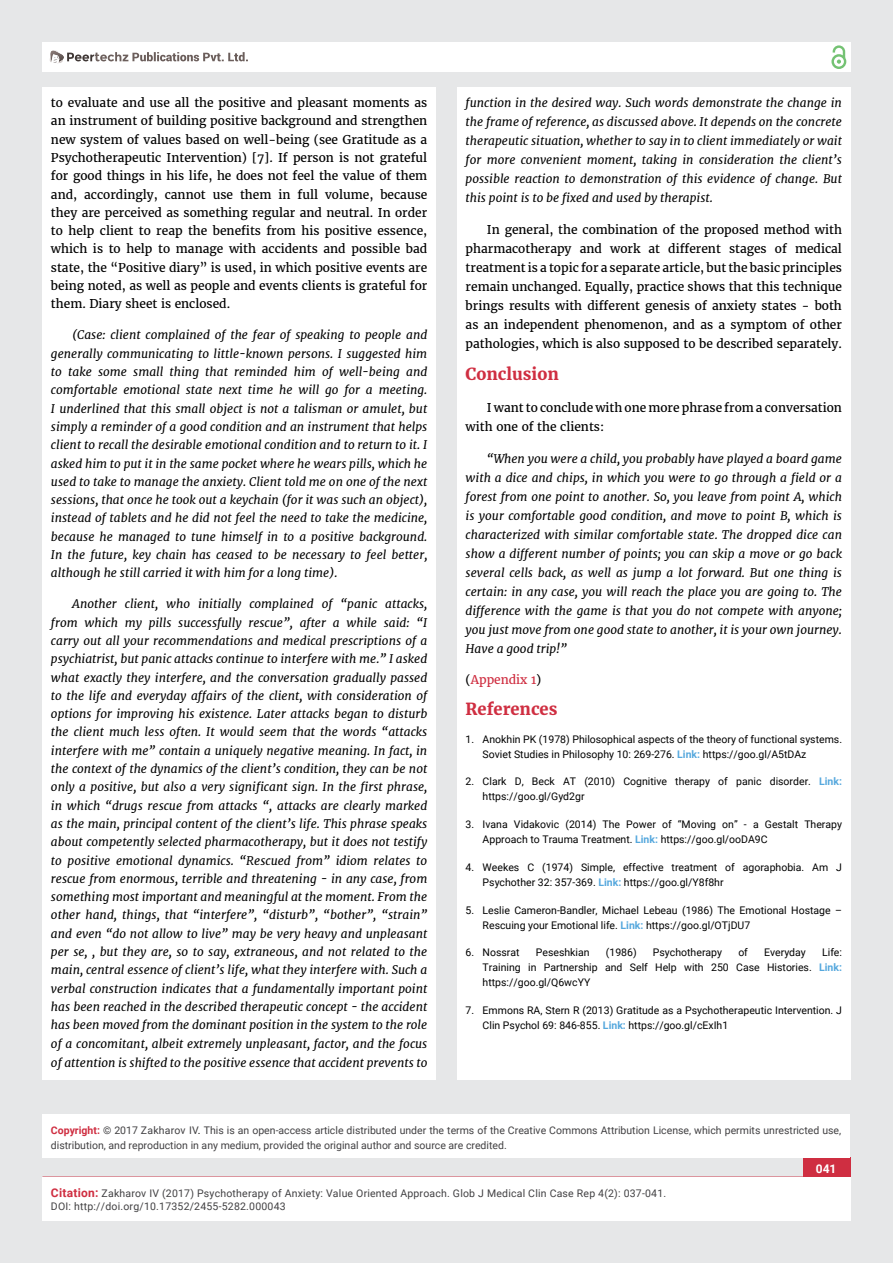
<style>
.page{position:relative;width:893px;height:1263px;background:#e6e7e8}
.page>*{position:absolute;margin:0;border:0;box-sizing:border-box;transform-origin:0 0}
.t1{font:700 16.5px "Merriweather";color:#cf2e41}
.t2{font:italic 12px/18.3px "Merriweather";color:#000;text-align:justify}
.t3{font:12px/18.3px "Merriweather";color:#000;text-align:justify}
.t4{font:12px "Merriweather";color:#cf2e41}
.t5{font:700 12px "Roboto";color:#fff}
.t6{font:10.5px/15px "Roboto";color:#000}
.t7{font:10.5px/15px "Roboto";color:#414042}
.t8{font:10.5px/13.5px "Roboto";letter-spacing:.02em;color:#414042}
.s1{color:#000}
.s2{font-weight:700;color:#56a8dd}
.s3{font-weight:700;color:#cf2e41}
.s4{color:#0e0e0e}
.s5{font-weight:700;font-size:12px;color:#cf2e41}
</style>
<div class="page">
<div style="left:42px;top:43px;width:808px;height:29px;background:#fff"></div>
<div style="left:831px;top:54px;width:15px;height:15px;border:2px solid #74c273;border-radius:50%"></div>
<svg style="left:831px;top:45px;width:15px;height:19px"></svg>
<div style="left:803px;top:1157px;width:47px;height:55px;background:#cf2e41"></div>
<svg style="left:49px;top:50px;width:199px;height:14px"></svg>
<div style="left:42px;top:1177px;width:809px;height:43px;background:#fff"></div>
<div style="left:42px;top:87px;width:394px;height:992px;background:#fff"></div>
<div style="left:457px;top:87px;width:393px;height:992px;background:#fff"></div>
<div style="left:42px;top:1115px;width:808px;height:43px;background:#fff"></div>
<p class="t3" style="left:51px;top:94px;width:378px">to evaluate and use all the positive and pleasant moments as an instrument of building positive background and strengthen new system of values based on well-being (see Gratitude as a Psychotherapeutic Intervention) [7]. If person is not grateful for good things in his life, he does not feel the value of them and, accordingly, cannot use them in full volume, because they are perceived as something regular and neutral. In order to help client to reap the benefits from his positive essence, which is to help to manage with accidents and possible bad state, the “Positive diary” is used, in which positive events are being noted, as well as people and events clients is grateful for them. Diary sheet is enclosed.</p>
<p class="t2" style="left:51px;top:326px;width:378px;text-indent:21px">(Case: client complained of the fear of speaking to people and generally communicating to little-known persons. I suggested him to take some small thing that reminded him of well-being and comfortable emotional state next time he will go for a meeting.<br>I underlined that this small object is not a talisman or amulet, but simply a reminder of a good condition and an instrument that helps client to recall the desirable emotional condition and to return to it. I asked him to put it in the same pocket where he wears pills, which he used to take to manage the anxiety. Client told me on one of the next sessions, that once he took out a keychain (for it was such an object), instead of tablets and he did not feel the need to take the medicine, because he managed to tune himself in to a positive background.<br>In the future, key chain has ceased to be necessary to feel better, although he still carried it with him for a long time).</p>
<p class="t2" style="left:51px;top:595px;width:378px;text-indent:21px">Another client, who initially complained of “panic attacks, from which my pills successfully rescue”, after a while said: “I carry out all your recommendations and medical prescriptions of a psychiatrist, but panic attacks continue to interfere with me.” I asked what exactly they interfere, and the conversation gradually passed to the life and everyday affairs of the client, with consideration of options for improving his existence. Later attacks began to disturb the client much less often. It would seem that the words “attacks interfere with me” contain a uniquely negative meaning. In fact, in the context of the dynamics of the client’s condition, they can be not only a positive, but also a very significant sign. In the first phrase, in which “drugs rescue from attacks “, attacks are clearly marked as the main, principal content of the client’s life. This phrase speaks about competently selected pharmacotherapy, but it does not testify to positive emotional dynamics. “Rescued from” idiom relates to rescue from enormous, terrible and threatening - in any case, from something most important and meaningful at the moment. From the other hand, things, that “interfere”, “disturb”, “bother”, “strain” and even “do not allow to live” may be very heavy and unpleasant per se, , but they are, so to say, extraneous, and not related to the main, central essence of client’s life, what they interfere with. Such a verbal construction indicates that a fundamentally important point has been reached in the described therapeutic concept - the accident has been moved from the dominant position in the system to the role of a concomitant, albeit extremely unpleasant, factor, and the focus of attention is shifted to the positive essence that accident prevents to</p>
<p class="t2" style="left:466px;top:93px;width:378px;line-height:19px">function in the desired way. Such words demonstrate the change in the frame of reference, as discussed above. It depends on the concrete therapeutic situation, whether to say in to client immediately or wait for more convenient moment, taking in consideration the client’s possible reaction to demonstration of this evidence of change. But this point is to be fixed and used by therapist.</p>
<p class="t3" style="left:466px;top:220px;width:378px;line-height:19px;text-indent:21px">In general, the combination of the proposed method with pharmacotherapy and work at different stages of medical treatment is a topic for a separate article, but the basic principles remain unchanged. Equally, practice shows that this technique brings results with different genesis of anxiety states - both as an independent phenomenon, and as a symptom of other pathologies, which is also supposed to be described separately.</p>
<h1 class="t1" style="left:466px;top:364px;width:95px">Conclusion</h1>
<p class="t3" style="left:466px;top:398px;width:378px;line-height:19px;text-indent:21px">I want to conclude with one more phrase from a conversation with one of the clients:</p>
<p class="t2" style="left:466px;top:449px;width:378px;line-height:19px;text-indent:21px">“When you were a child, you probably have played a board game with a dice and chips, in which you were to go through a field or a forest from one point to another. So, you leave from point A, which is your comfortable good condition, and move to point B, which is characterized with similar comfortable state. The dropped dice can show a different number of points; you can skip a move or go back several cells back, as well as jump a lot forward. But one thing is certain: in any case, you will reach the place you are going to. The difference with the game is that you do not compete with anyone; you just move from one good state to another, it is your own journey.<br>Have a good trip!”</p>
<p class="t4" style="left:466px;top:672px;width:77px"><span class="s1">(</span>Appendix 1<span class="s1">)</span></p>
<h1 class="t1" style="left:466px;top:699px;width:93px">References</h1>
<p class="t6" style="left:483px;top:732px;width:361px;text-indent:-17px">1. Anokhin PK (1978) Philosophical aspects of the theory of functional systems.<br>Soviet Studies in Philosophy 10: 269-276. <span class="s2">Link:</span> https://goo.gl/A5tDAz</p>
<p class="t6" style="left:483px;top:774px;width:361px;text-indent:-17px">2. Clark D, Beck AT (2010) Cognitive therapy of panic disorder. <span class="s2">Link: </span>https://goo.gl/Gyd2gr</p>
<p class="t6" style="left:483px;top:817px;width:361px;text-indent:-17px">3. Ivana Vidakovic (2014) The Power of “Moving on” - a Gestalt Therapy<br>Approach to Trauma Treatment. <span class="s2">Link:</span> https://goo.gl/ooDA9C</p>
<p class="t6" style="left:483px;top:860px;width:361px;text-indent:-17px">4. Weekes C (1974) Simple, effective treatment of agoraphobia. Am J<br>Psychother 32: 357-369. <span class="s2">Link:</span> https://goo.gl/Y8f8hr</p>
<p class="t6" style="left:483px;top:903px;width:361px;text-indent:-17px">5. Leslie Cameron-Bandler, Michael Lebeau (1986) The Emotional Hostage –<br>Rescuing your Emotional life. <span class="s2">Link:</span> https://goo.gl/OTjDU7</p>
<p class="t6" style="left:466px;top:945px;width:56px">6. Nossrat</p>
<p class="t6" style="left:536px;top:945px;width:55px">Peseshkian</p>
<p class="t6" style="left:606px;top:945px;width:32px">(1986)</p>
<p class="t6" style="left:653px;top:945px;width:71px">Psychotherapy</p>
<p class="t6" style="left:738px;top:945px;width:11px">of</p>
<p class="t6" style="left:764px;top:945px;width:43px">Everyday</p>
<p class="t6" style="left:483px;top:945px;width:361px;text-align:justify;text-indent:339px">Life:<br>Training in Partnership and Self Help with 250 Case Histories. <span class="s2">Link: </span>https://goo.gl/Q6wcYY</p>
<p class="t6" style="left:483px;top:1003px;width:361px;text-indent:-17px">7. Emmons RA, Stern R (2013) Gratitude as a Psychotherapeutic Intervention. J<br>Clin Psychol 69: 846-855. <span class="s2">Link:</span> https://goo.gl/cExIh1</p>
<p class="t7" style="left:51px;top:1123px;width:792px"><span class="s3">Copyright:</span> © 2017 Zakharov IV<span class="s4">.</span> This is an open-access article distributed under the terms of the Creative Commons Attribution License, which permits unrestricted use, distribution, and reproduction in any medium, provided the original author and source are credited.</p>
<p class="t8" style="left:51px;top:1186px;width:617px"><span class="s5">Citation:</span> Zakharov IV (2017) Psychotherapy of Anxiety: Value Oriented Approach. Glob J Medical Clin Case Rep 4(2): 037-041.<br>DOI: http://doi.org/10.17352/2455-5282.000043</p>
<p class="t5" style="left:816px;top:1162px;width:22px">041</p>
</div>
